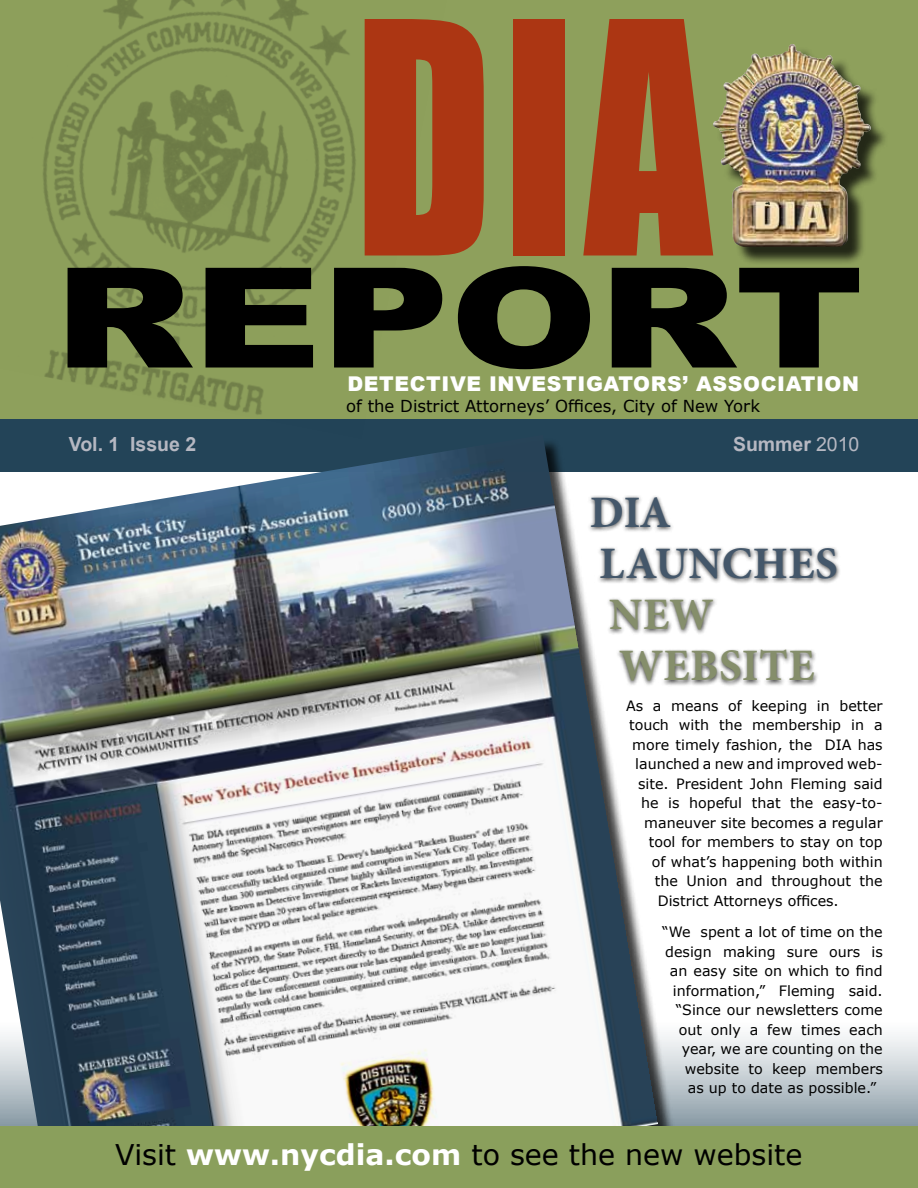
<style>
.page{position:relative;width:918px;height:1188px;background:#fff}
.page>*{position:absolute;margin:0;border:0;box-sizing:border-box;transform-origin:0 0}
.t1{font:299.1px "Impact";color:#ac3613;scale:.84 1}
.t2{font:900 139.2px "Arial";color:#000;scale:1.28 1}
.t3{font:700 45px/51px "Minion Pro";letter-spacing:.01em;color:#44576a}
.t4{font:700 45px/51px "Minion Pro";letter-spacing:.01em;color:#858e6b}
.t5{font:28.5px "MS Reference Sans Serif";color:#000}
.t6{font:900 20.4px "Arial";letter-spacing:.03em;color:#fff}
.t7{font:700 19.5px "Arial";color:#b6b8c2}
.t8{font:16.5px "MS Reference Sans Serif";color:#000}
.t9{font:14.25px "MS Reference Sans Serif";color:#000}
.s1{font-weight:400}
.s2{font-weight:700;color:#fff}
</style>
<div class="page">
<div style="left:0;top:0;width:918px;height:419px;background:#8ea05c"></div>
<div style="left:0;top:419px;width:918px;height:52px;background:#234458"></div>
<img style="left:43px;top:0;width:313px;height:415px">
<div style="left:715px;top:46px;width:173px;height:219px;background:#000;opacity:.75"></div>
<img style="left:713px;top:44px;width:135px;height:203px">
<svg style="left:676px;top:1035px;width:242px;height:92px"></svg>
<div style="left:587px;top:494px;width:254px;height:192px;background:#000;opacity:.75"></div>
<div style="left:0;top:437px;width:676px;height:751px;background:#000;opacity:.75"></div>
<img style="left:0;top:437px;width:658px;height:690px">
<div style="left:0;top:1127px;width:918px;height:61px;background:#8a9f5c"></div>
<h1 class="t1" style="left:354px;top:-94px;width:427px">DIA</h1>
<h2 class="t2" style="left:54px;top:217px;width:634px">REPORT</h2>
<h3 class="t6" style="left:347px;top:369px;width:513px">DETECTIVE INVESTIGATORS’ ASSOCIATION</h3>
<p class="t8" style="left:346px;top:395px;width:416px">of the District Attorneys’ Offices, City of New York</p>
<h3 class="t7" style="left:69px;top:431px;width:129px">Vol. 1 Issue 2</h3>
<h3 class="t7" style="left:733px;top:431px;width:128px">Summer <span class="s1">2010</span></h3>
<h3 class="t3" style="left:590px;top:487px;width:249px">DIA<br>LAUNCHES</h3>
<h3 class="t4" style="left:609px;top:589px;width:207px">NEW<br>WEBSITE</h3>
<p class="t9" style="left:626px;top:697px;width:258px">As a means of keeping in better</p>
<p class="t9" style="left:629px;top:716px;width:255px">touch with the membership in a</p>
<p class="t9" style="left:632px;top:736px;width:252px">more timely fashion, the DIA has</p>
<p class="t9" style="left:635px;top:755px;width:249px">launched a new and improved web-</p>
<p class="t9" style="left:638px;top:775px;width:246px">site. President John Fleming said</p>
<p class="t9" style="left:641px;top:794px;width:243px">he is hopeful that the easy-to-</p>
<p class="t9" style="left:644px;top:814px;width:240px">maneuver site becomes a regular</p>
<p class="t9" style="left:649px;top:833px;width:235px">tool for members to stay on top</p>
<p class="t9" style="left:652px;top:853px;width:232px">of what’s happening both within</p>
<p class="t9" style="left:655px;top:872px;width:230px">the Union and throughout the</p>
<p class="t9" style="left:658px;top:892px;width:183px">District Attorneys offices.</p>
<p class="t9" style="left:662px;top:923px;width:222px">“We spent a lot of time on the</p>
<p class="t9" style="left:665px;top:943px;width:219px">design making sure ours is</p>
<p class="t9" style="left:670px;top:962px;width:214px">an easy site on which to find</p>
<p class="t9" style="left:673px;top:982px;width:212px">information,” Fleming said.</p>
<p class="t9" style="left:676px;top:1001px;width:209px">“Since our newsletters come</p>
<p class="t9" style="left:679px;top:1021px;width:206px">out only a few times each</p>
<p class="t9" style="left:682px;top:1040px;width:203px">year, we are counting on the</p>
<p class="t9" style="left:685px;top:1060px;width:200px">website to keep members</p>
<p class="t9" style="left:688px;top:1079px;width:190px">as up to date as possible.”</p>
<h3 class="t5" style="left:115px;top:1136px;width:689px">Visit <span class="s2">www.nycdia.com</span> to see the new website</h3>
</div>
